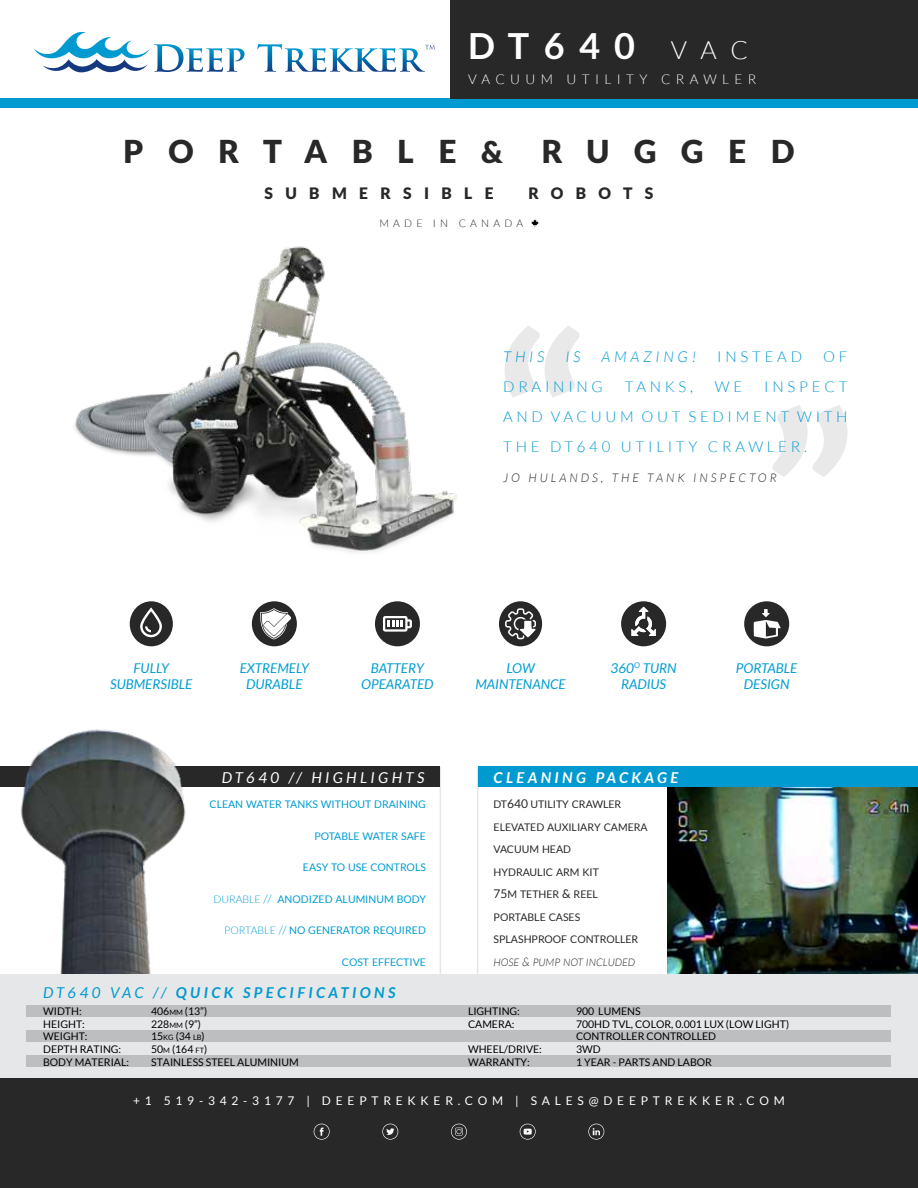
<style>
.page{position:relative;width:918px;height:1188px;background:#fff}
.page>*{position:absolute;margin:0;border:0;box-sizing:border-box;transform-origin:0 0}
.t1{font:700 36px "Lato";letter-spacing:.4em;color:#fff}
.t2{font:900 31.5px "Lato";letter-spacing:.785em;color:#292829}
.t3{font:900 15.75px "Lato";letter-spacing:.785em;color:#292829}
.t4{font:300 15px/30px "Lato";letter-spacing:.25em;color:#009ad0;text-align:justify}
.t5{font:italic 700 15px "Lato";letter-spacing:.225em;color:#009ad0}
.t6{font:italic 15px "Lato";letter-spacing:.225em;color:#fff}
.t7{font:italic 700 15px "Lato";letter-spacing:.225em;color:#fff}
.t8{font:italic 300 15px "Lato";letter-spacing:.25em;color:#009ad0}
.t9{font:italic 13.5px/16.2px "Lato";color:#009dd2;text-align:center}
.t10{font:300 13.5px "Lato";letter-spacing:.4em;color:#fff}
.t11{font:12px "Lato";letter-spacing:.4em;color:#fff}
.t12{font:italic 300 12px "Lato";letter-spacing:.25em;color:#292829}
.t13{font:10.5px/12.6px "Lato";color:#000}
.t14{font:10.5px/22.5px "Lato";color:#292829}
.t15{font:10.5px "Lato";color:#009dd2}
.t16{font:300 10.5px "Lato";letter-spacing:.4em;color:#292829}
.s1{font-weight:300;font-size:25.2px}
.s2{font-size:30px}
.s3{font-weight:300}
.s4{font-weight:300;font-size:12px}
.s5{font-weight:400}
.s6{font-size:7.35px}
.s7{font-size:12px}
.s8{font-weight:300;font-style:italic}
.s9{font-weight:300;font-style:italic;font-size:12px}
</style>
<div class="page">
<svg style="left:505px;top:326px;width:75px;height:71px"></svg>
<svg style="left:773px;top:405px;width:75px;height:72px"></svg>
<svg style="left:531px;top:219px;width:8px;height:8px"></svg>
<svg style="left:439px;top:767px;width:2px;height:207px"></svg>
<svg style="left:477px;top:767px;width:2px;height:207px"></svg>
<div style="left:0;top:98px;width:918px;height:10px;background:#009ad0"></div>
<svg style="left:34px;top:31px;width:211px;height:42px"></svg>
<svg style="left:257px;top:44px;width:178px;height:28px"></svg>
<div style="left:0;top:767px;width:440px;height:20px;background:#292829"></div>
<div style="left:478px;top:767px;width:440px;height:20px;background:#009ad0"></div>
<div style="left:450px;top:0;width:468px;height:98px;background:#292829"></div>
<div style="left:0;top:1078px;width:918px;height:110px;background:#292829"></div>
<svg style="left:314px;top:1124px;width:16px;height:16px"></svg>
<svg style="left:382px;top:1124px;width:16px;height:16px"></svg>
<svg style="left:451px;top:1124px;width:16px;height:16px"></svg>
<svg style="left:520px;top:1124px;width:16px;height:16px"></svg>
<svg style="left:588px;top:1124px;width:16px;height:16px"></svg>
<img style="left:667px;top:787px;width:251px;height:187px">
<img style="left:74px;top:246px;width:384px;height:307px">
<img style="left:0;top:729px;width:197px;height:245px">
<div style="left:0;top:974px;width:918px;height:104px;background:#e6e7e8"></div>
<div style="left:27px;top:1005px;width:864px;height:12px;background:#bcbec0"></div>
<div style="left:27px;top:1030px;width:864px;height:11px;background:#bcbec0"></div>
<div style="left:27px;top:1055px;width:864px;height:11px;background:#bcbec0"></div>
<div style="left:130px;top:601px;width:43px;height:45px;background:#292829;border-radius:50%"></div>
<svg style="left:140px;top:607px;width:22px;height:31px"></svg>
<div style="left:499px;top:601px;width:43px;height:45px;background:#292829;border-radius:50%"></div>
<svg style="left:505px;top:608px;width:31px;height:31px"></svg>
<div style="left:252px;top:601px;width:45px;height:45px;background:#292829;border-radius:50%"></div>
<svg style="left:260px;top:608px;width:31px;height:32px"></svg>
<div style="left:621px;top:601px;width:45px;height:45px;background:#292829;border-radius:50%"></div>
<svg style="left:631px;top:607px;width:25px;height:29px"></svg>
<div style="left:375px;top:601px;width:45px;height:45px;background:#292829;border-radius:50%"></div>
<svg style="left:383px;top:616px;width:29px;height:16px"></svg>
<div style="left:744px;top:601px;width:45px;height:45px;background:#292829;border-radius:50%"></div>
<svg style="left:754px;top:609px;width:27px;height:30px"></svg>
<h1 class="t1" style="left:468px;top:25px;width:282px">DT640 <span class="s1">V A C</span></h1>
<p class="t10" style="left:468px;top:72px;width:290px">VACUUM UTILITY CRAWLER</p>
<h2 class="t2" style="left:124px;top:133px;width:672px">PORTABLE<span class="s2">&amp;</span> RUGGED</h2>
<h3 class="t3" style="left:265px;top:184px;width:231px">SUBMERSIBLE</h3>
<h3 class="t3" style="left:528px;top:184px;width:126px">ROBOTS</h3>
<p class="t16" style="left:379px;top:217px;width:145px">MADE IN CANADA</p>
<h3 class="t8" style="left:503px;top:349px;width:43px">THIS</h3>
<h3 class="t8" style="left:565px;top:349px;width:17px">IS</h3>
<h3 class="t8" style="left:602px;top:349px;width:96px">AMAZING!</h3>
<h3 class="t4" style="left:717px;top:342px;width:86px">INSTEAD</h3>
<h3 class="t4" style="left:823px;top:342px;width:26px">OF</h3>
<h3 class="t4" style="left:503px;top:372px;width:101px">DRAINING</h3>
<h3 class="t4" style="left:625px;top:372px;width:70px">TANKS,</h3>
<h3 class="t4" style="left:715px;top:372px;width:29px">WE</h3>
<h3 class="t4" style="left:503px;top:372px;width:346px;text-indent:261px">INSPECT AND VACUUM OUT SEDIMENT WITH THE DT640 UTILITY CRAWLER.</h3>
<p class="t12" style="left:503px;top:471px;width:275px">JO HULANDS, THE TANK INSPECTOR</p>
<p class="t9" style="left:240px;top:660px;width:71px">EXTREMELY<br>DURABLE</p>
<p class="t9" style="left:611px;top:660px;width:68px">360<sup>O</sup> TURN<br>RADIUS</p>
<p class="t9" style="left:110px;top:660px;width:84px">FULLY<br>SUBMERSIBLE</p>
<p class="t9" style="left:475px;top:660px;width:92px">LOW<br>MAINTENANCE</p>
<p class="t9" style="left:361px;top:660px;width:74px">BATTERY<br>OPEARATED</p>
<p class="t9" style="left:736px;top:660px;width:63px">PORTABLE<br>DESIGN</p>
<h3 class="t6" style="left:222px;top:769px;width:204px">DT640 // HIGHLIGHTS</h3>
<h3 class="t7" style="left:494px;top:769px;width:186px">CLEANING PACKAGE</h3>
<p class="t15" style="left:209px;top:799px;width:218px">CLEAN WATER TANKS WITHOUT DRAINING</p>
<p class="t15" style="left:315px;top:830px;width:113px">POTABLE WATER SAFE</p>
<p class="t15" style="left:303px;top:862px;width:125px">EASY TO USE CONTROLS</p>
<p class="t15" style="left:213px;top:893px;width:214px"><span class="s3">DURABLE</span> <span class="s4">//</span> ANODIZED ALUMINUM BODY</p>
<p class="t15" style="left:224px;top:925px;width:203px"><span class="s3">PORTABLE</span> <span class="s4">//</span> NO GENERATOR REQUIRED</p>
<p class="t15" style="left:342px;top:956px;width:86px">COST EFFECTIVE</p>
<h3 class="t5" style="left:43px;top:984px;width:354px"><span class="s5">DT640 VAC //</span> QUICK SPECIFICATIONS</h3>
<p class="t13" style="left:43px;top:1005px;width:40px">WIDTH:</p>
<p class="t13" style="left:151px;top:1005px;width:58px">406<span class="s6">MM</span> (13”)</p>
<p class="t13" style="left:43px;top:1018px;width:43px">HEIGHT:</p>
<p class="t13" style="left:151px;top:1018px;width:52px">228<span class="s6">MM</span> (9”)</p>
<p class="t13" style="left:43px;top:1030px;width:46px">WEIGHT:</p>
<p class="t13" style="left:151px;top:1030px;width:55px">15<span class="s6">KG</span> (34 <span class="s6">LB</span>)</p>
<p class="t13" style="left:43px;top:1043px;width:80px">DEPTH RATING:</p>
<p class="t13" style="left:151px;top:1043px;width:58px">50<span class="s6">M</span> (164 <span class="s6">FT</span>)</p>
<p class="t13" style="left:43px;top:1055px;width:87px">BODY MATERIAL:</p>
<p class="t13" style="left:151px;top:1055px;width:149px">STAINLESS STEEL ALUMINIUM</p>
<p class="t14" style="left:494px;top:793px;width:156px">DT<span class="s7">640</span> UTILITY CRAWLER<br>ELEVATED AUXILIARY CAMERA<br>VACUUM HEAD<br>HYDRAULIC ARM KIT<br><span class="s7">75</span>M TETHER <span class="s7">&amp;</span> REEL<br>PORTABLE CASES<br>SPLASHPROOF CONTROLLER<br><span class="s8">HOSE</span> <span class="s9">&amp;</span> <span class="s8">PUMP NOT INCLUDED</span></p>
<p class="t13" style="left:468px;top:1005px;width:53px">LIGHTING:</p>
<p class="t13" style="left:576px;top:1005px;width:66px">900 LUMENS</p>
<p class="t13" style="left:468px;top:1018px;width:48px">CAMERA:</p>
<p class="t13" style="left:576px;top:1018px;width:215px">700HD TVL, COLOR, 0.001 LUX (LOW LIGHT)<br>CONTROLLER CONTROLLED</p>
<p class="t13" style="left:468px;top:1043px;width:75px">WHEEL/DRIVE:</p>
<p class="t13" style="left:576px;top:1043px;width:26px">3WD</p>
<p class="t13" style="left:468px;top:1055px;width:63px">WARRANTY:</p>
<p class="t13" style="left:576px;top:1055px;width:138px">1 YEAR - PARTS AND LABOR</p>
<p class="t11" style="left:133px;top:1094px;width:653px">+1 519-342-3177 | DEEPTREKKER.COM | SALES@DEEPTREKKER.COM</p>
</div>
